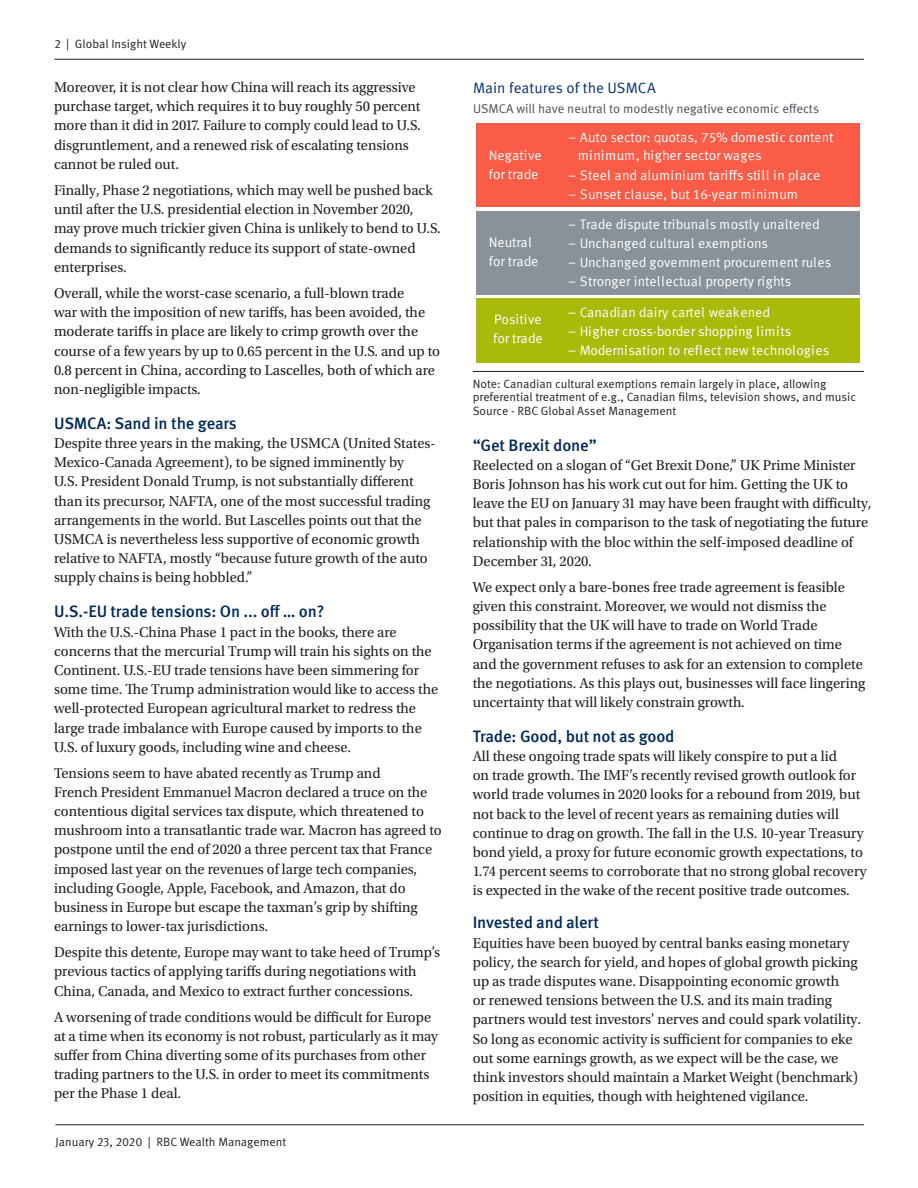
<style>
.page{position:relative;width:918px;height:1188px;background:#fff}
.page>*{position:absolute;margin:0;border:0;box-sizing:border-box;transform-origin:0 0}
.Text_Headlines{font:500 16.5px "Meta OT";letter-spacing:-.01em;color:#00295c}
.Body_Copy{font:15px/19.2px "Utopia Std";color:#231f20}
.Graph_Diagram_Header{font:15px "Meta OT Norm";letter-spacing:.005em;color:#002f73}
.t1{font:13.65px/19px "Meta Offc Norm";letter-spacing:-.01em;color:#fff}
.t2{font:13.65px "Meta Offc Norm";letter-spacing:.01em;color:#fff}
.Graph_Diagram_Subhea{font:12.75px "Meta OT Norm";color:#4a4f55}
.Disclosure_Source_w{font:12px/13.5px "Meta OT Norm";color:#231f20}
</style>
<div class="page">
<hr style="left:55px;top:1125px;width:809px;height:1px;background:#231f20">
<hr style="left:54px;top:59px;width:810px;height:1px;background:#231f20">
<hr style="left:473px;top:371px;width:391px;height:1px;background:#231f20">
<div style="left:476px;top:124px;width:384px;height:83px;background:#fa5c47"></div>
<div style="left:476px;top:211px;width:384px;height:84px;background:#899299"></div>
<div style="left:476px;top:299px;width:384px;height:64px;background:#aaba0a"></div>
<p class="Disclosure_Source_w" style="left:54px;top:37px;width:133px">2 | Global Insight Weekly</p>
<p class="Body_Copy" style="left:54px;top:78px;width:368px">Moreover, it is not clear how China will reach its aggressive purchase target, which requires it to buy roughly 50 percent more than it did in 2017. Failure to comply could lead to U.S. disgruntlement, and a renewed risk of escalating tensions cannot be ruled out.</p>
<p class="Body_Copy" style="left:54px;top:181px;width:388px">Finally, Phase 2 negotiations, which may well be pushed back until after the U.S. presidential election in November 2020, may prove much trickier given China is unlikely to bend to U.S. demands to significantly reduce its support of state-owned enterprises.</p>
<p class="Body_Copy" style="left:54px;top:284px;width:388px">Overall, while the worst-case scenario, a full-blown trade<br>war with the imposition of new tariffs, has been avoided, the moderate tariffs in place are likely to crimp growth over the course of a few years by up to 0.65 percent in the U.S. and up to 0.8 percent in China, according to Lascelles, both of which are non-negligible impacts.</p>
<p class="Text_Headlines" style="left:54px;top:413px;width:184px">USMCA: Sand in the gears</p>
<p class="Body_Copy" style="left:54px;top:434px;width:383px">Despite three years in the making, the USMCA (United States-Mexico-Canada Agreement), to be signed imminently by<br>U.S. President Donald Trump, is not substantially different than its precursor, NAFTA, one of the most successful trading arrangements in the world. But Lascelles points out that the USMCA is nevertheless less supportive of economic growth relative to NAFTA, mostly “because future growth of the auto supply chains is being hobbled.”</p>
<p class="Text_Headlines" style="left:54px;top:601px;width:272px">U.S.-EU trade tensions: On ... off … on?</p>
<p class="Body_Copy" style="left:54px;top:622px;width:386px">With the U.S.-China Phase 1 pact in the books, there are concerns that the mercurial Trump will train his sights on the Continent. U.S.-EU trade tensions have been simmering for some time. The Trump administration would like to access the well-protected European agricultural market to redress the large trade imbalance with Europe caused by imports to the U.S. of luxury goods, including wine and cheese.</p>
<p class="Body_Copy" style="left:54px;top:763px;width:389px">Tensions seem to have abated recently as Trump and<br>French President Emmanuel Macron declared a truce on the contentious digital services tax dispute, which threatened to mushroom into a transatlantic trade war. Macron has agreed to postpone until the end of 2020 a three percent tax that France imposed last year on the revenues of large tech companies, including Google, Apple, Facebook, and Amazon, that do business in Europe but escape the taxman’s grip by shifting earnings to lower-tax jurisdictions.</p>
<p class="Body_Copy" style="left:54px;top:943px;width:388px">Despite this detente, Europe may want to take heed of Trump’s previous tactics of applying tariffs during negotiations with<br>China, Canada, and Mexico to extract further concessions.</p>
<p class="Body_Copy" style="left:54px;top:1007px;width:386px">A worsening of trade conditions would be difficult for Europe at a time when its economy is not robust, particularly as it may suffer from China diverting some of its purchases from other trading partners to the U.S. in order to meet its commitments per the Phase 1 deal.</p>
<p class="Disclosure_Source_w" style="left:55px;top:1135px;width:232px">January 23, 2020 | RBC Wealth Management</p>
<p class="Graph_Diagram_Header" style="left:473px;top:79px;width:184px">Main features of the USMCA</p>
<p class="Graph_Diagram_Subhea" style="left:473px;top:101px;width:348px">USMCA will have neutral to modestly negative economic effects</p>
<p class="t1" style="left:578px;top:128px;width:257px;line-height:18px;text-indent:-10px">– Auto sector: quotas, 75% domestic content minimum, higher sector wages</p>
<p class="t2" style="left:568px;top:167px;width:254px">– Steel and aluminium tariffs still in place</p>
<p class="t1" style="left:568px;top:185px;width:231px">– Sunset clause, but 16-year minimum</p>
<p class="t1" style="left:568px;top:215px;width:253px">– Trade dispute tribunals mostly unaltered</p>
<p class="t1" style="left:568px;top:234px;width:201px">– Unchanged cultural exemptions</p>
<p class="t1" style="left:568px;top:253px;width:265px">– Unchanged government procurement rules</p>
<p class="t1" style="left:568px;top:272px;width:225px">– Stronger intellectual property rights</p>
<p class="t2" style="left:568px;top:304px;width:204px">– Canadian dairy cartel weakened</p>
<p class="t1" style="left:568px;top:322px;width:225px">– Higher cross-border shopping limits</p>
<p class="t1" style="left:568px;top:341px;width:263px">– Modernisation to reflect new technologies</p>
<p class="t1" style="left:489px;top:146px;width:54px">Negative for trade</p>
<p class="t1" style="left:489px;top:233px;width:51px">Neutral for trade</p>
<p class="t1" style="left:493px;top:310px;width:51px">Positive for trade</p>
<p class="Disclosure_Source_w" style="left:473px;top:377px;width:385px">Note: Canadian cultural exemptions remain largely in place, allowing preferential treatment of e.g., Canadian films, television shows, and music<br>Source - RBC Global Asset Management</p>
<p class="Text_Headlines" style="left:473px;top:435px;width:126px">“Get Brexit done”</p>
<p class="Body_Copy" style="left:473px;top:456px;width:400px">Reelected on a slogan of “Get Brexit Done,” UK Prime Minister Boris Johnson has his work cut out for him. Getting the UK to leave the EU on January 31 may have been fraught with difficulty, but that pales in comparison to the task of negotiating the future relationship with the bloc within the self-imposed deadline of December 31, 2020.</p>
<p class="Body_Copy" style="left:473px;top:578px;width:394px">We expect only a bare-bones free trade agreement is feasible given this constraint. Moreover, we would not dismiss the possibility that the UK will have to trade on World Trade Organisation terms if the agreement is not achieved on time and the government refuses to ask for an extension to complete the negotiations. As this plays out, businesses will face lingering uncertainty that will likely constrain growth.</p>
<p class="Text_Headlines" style="left:473px;top:726px;width:203px">Trade: Good, but not as good</p>
<p class="Body_Copy" style="left:473px;top:747px;width:395px">All these ongoing trade spats will likely conspire to put a lid<br>on trade growth. The IMF’s recently revised growth outlook for world trade volumes in 2020 looks for a rebound from 2019, but not back to the level of recent years as remaining duties will continue to drag on growth. The fall in the U.S. 10-year Treasury bond yield, a proxy for future economic growth expectations, to 1.74 percent seems to corroborate that no strong global recovery is expected in the wake of the recent positive trade outcomes.</p>
<p class="Text_Headlines" style="left:473px;top:912px;width:128px">Invested and alert</p>
<p class="Body_Copy" style="left:473px;top:933px;width:390px">Equities have been buoyed by central banks easing monetary policy, the search for yield, and hopes of global growth picking up as trade disputes wane. Disappointing economic growth<br>or renewed tensions between the U.S. and its main trading partners would test investors’ nerves and could spark volatility.<br>So long as economic activity is sufficient for companies to eke out some earnings growth, as we expect will be the case, we think investors should maintain a Market Weight (benchmark) position in equities, though with heightened vigilance.</p>
</div>
